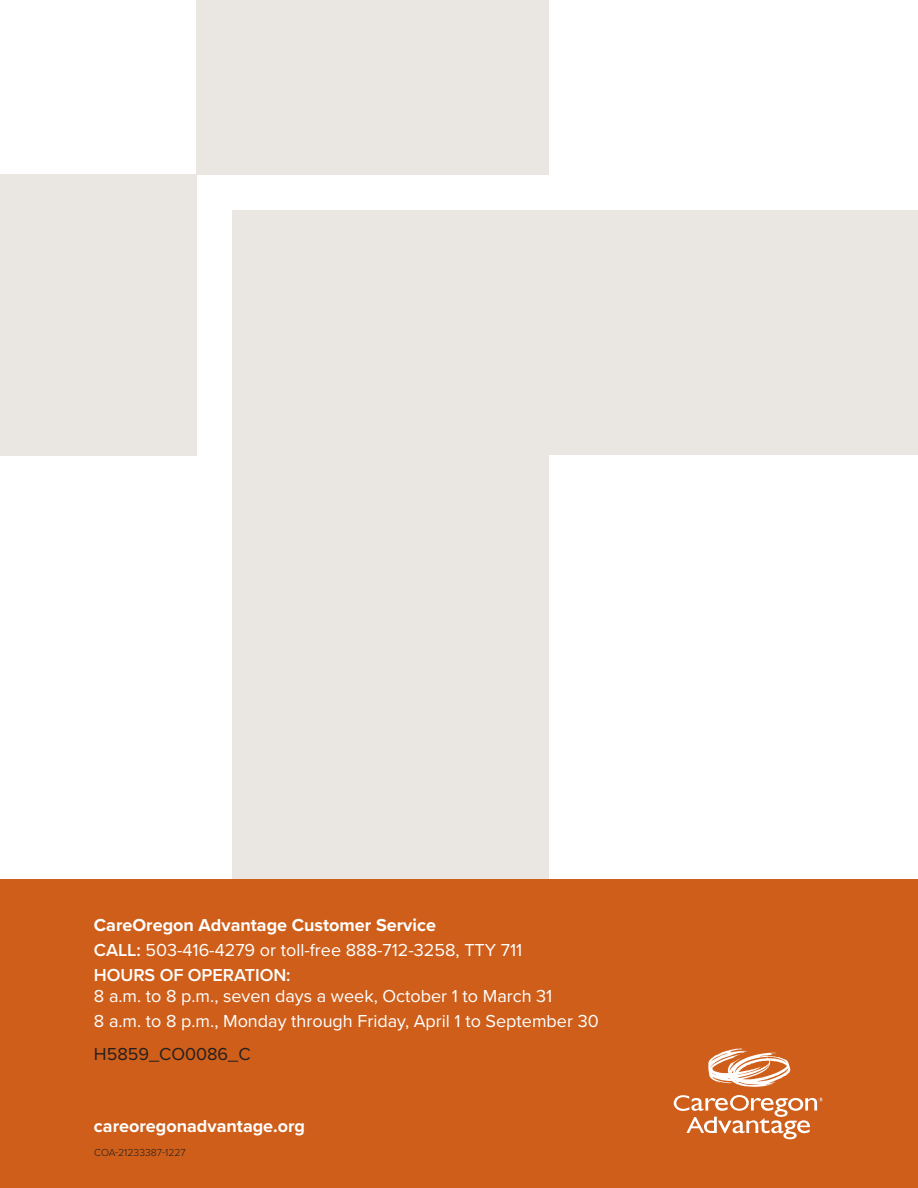
<style>
.page{position:relative;width:918px;height:1188px;background:#fff}
.page>*{position:absolute;margin:0;border:0;box-sizing:border-box;transform-origin:0 0}
.back_text{font:18px/21.6px "Proxima Nova";color:#fff}
.back_text-2{font:700 18px "Proxima Nova";color:#fff}
.back_website{font:700 18px "Proxima Nova";color:#fff}
.back_text-3{font:18px "Proxima Nova";color:#231f20}
.doc_id_number{font:300 10.5px "Proxima Nova";color:#231f20}
.s1{font-weight:600}
</style>
<div class="page">
<div style="left:233px;top:210px;width:316px;height:670px;background:#eae6e2"></div>
<div style="left:196px;top:0;width:353px;height:174px;background:#eae6e2"></div>
<div style="left:0;top:879px;width:917px;height:309px;background:#ce5e19"></div>
<div style="left:233px;top:210px;width:685px;height:245px;background:#eae6e2"></div>
<div style="left:0;top:174px;width:196px;height:282px;background:#eae6e2"></div>
<svg style="left:708px;top:1048px;width:82px;height:39px"></svg>
<svg style="left:674px;top:1095px;width:149px;height:44px"></svg>
<p class="back_text-2" style="left:94px;top:912px;width:344px">CareOregon Advantage Customer Service</p>
<p class="back_text" style="left:94px;top:938px;width:430px"><span class="s1">CALL:</span> 503-416-4279 or toll-free 888-712-3258, TTY 711</p>
<p class="back_text" style="left:94px;top:963px;width:460px"><span class="s1">HOURS OF OPERATION:<br></span>8 a.m. to 8 p.m., seven days a week, October 1 to March 31</p>
<p class="back_text" style="left:94px;top:1010px;width:506px">8 a.m. to 8 p.m., Monday through Friday, April 1 to September 30</p>
<p class="back_text-3" style="left:94px;top:1040px;width:158px">H5859_CO0086_C</p>
<p class="back_website" style="left:94px;top:1113px;width:213px">careoregonadvantage.org</p>
<p class="doc_id_number" style="left:94px;top:1145px;width:93px">COA-21233387-1227</p>
</div>
